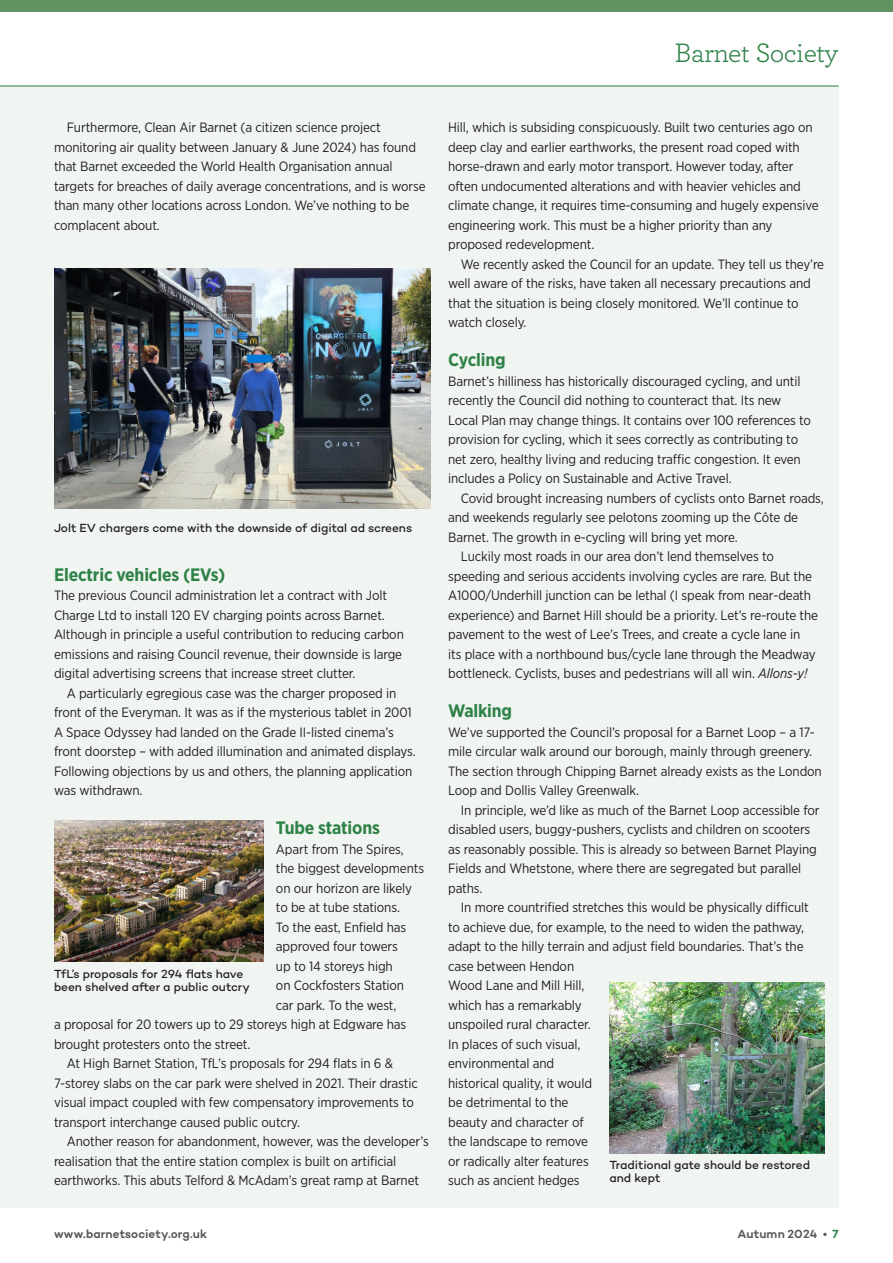
<style>
.page{position:relative;width:893px;height:1263px;background:#fff}
.page>*{position:absolute;margin:0;border:0;box-sizing:border-box;transform-origin:0 0}
.Headline{font:28.05px "Archer Pro";letter-spacing:-.02em;color:#2e8147}
.t1{font:700 18px "Gotham Narrow";letter-spacing:-.01em;color:#2e8147}
.t2{font:13.5px/19.5px "Gotham Narrow";letter-spacing:-.01em;color:#231f20}
.t3{font:500 12px/12.9px "Campton";letter-spacing:-.005em;color:#231f20}
.Body{font:600 12px "Campton";letter-spacing:.005em;color:#57585a}
.s1{font-style:italic}
.s2{color:#2e8147}
</style>
<div class="page">
<div style="left:0;top:85px;width:838px;height:1123px;background:#f1f5f1"></div>
<hr style="left:0;top:86px;width:838px;height:1px;background:#2e8147">
<div style="left:0;top:0;width:893px;height:12px;background:#619262"></div>
<img style="left:54px;top:268px;width:376px;height:240px">
<img style="left:54px;top:821px;width:209px;height:140px">
<img style="left:609px;top:982px;width:215px;height:171px">
<p class="Headline" style="left:674px;top:33px;width:166px">Barnet Society</p>
<p class="t2" style="left:54px;top:117px;width:373px;text-indent:13px">Furthermore, Clean Air Barnet (a citizen science project monitoring air quality between January &amp; June 2024) has found that Barnet exceeded the World Health Organisation annual targets for breaches of daily average concentrations, and is worse than many other locations across London. We’ve nothing to be complacent about.</p>
<p class="t3" style="left:54px;top:521px;width:360px">Jolt EV chargers come with the downside of digital ad screens</p>
<p class="t1" style="left:54px;top:563px;width:173px">Electric vehicles (EVs)</p>
<p class="t2" style="left:54px;top:585px;width:351px">The previous Council administration let a contract with Jolt Charge Ltd to install 120 EV charging points across Barnet.<br>Although in principle a useful contribution to reducing carbon emissions and raising Council revenue, their downside is large digital advertising screens that increase street clutter.</p>
<p class="t2" style="left:54px;top:683px;width:363px;text-indent:13px">A particularly egregious case was the charger proposed in front of the Everyman. It was as if the mysterious tablet in 2001<br>A Space Odyssey had landed on the Grade II-listed cinema’s front doorstep – with added illumination and animated displays.<br>Following objections by us and others, the planning application was withdrawn.</p>
<p class="t1" style="left:276px;top:816px;width:105px">Tube stations</p>
<p class="t2" style="left:276px;top:839px;width:129px">Apart from The Spires,</p>
<p class="t2" style="left:276px;top:858px;width:150px">the biggest developments</p>
<p class="t2" style="left:276px;top:878px;width:138px">on our horizon are likely</p>
<p class="t2" style="left:276px;top:897px;width:126px">to be at tube stations.</p>
<p class="t2" style="left:276px;top:917px;width:132px">To the east, Enfield has</p>
<p class="t2" style="left:276px;top:936px;width:123px">approved four towers</p>
<p class="t2" style="left:276px;top:956px;width:118px">up to 14 storeys high</p>
<p class="t2" style="left:276px;top:975px;width:130px">on Cockfosters Station</p>
<p class="t2" style="left:276px;top:995px;width:122px">car park. To the west,</p>
<p class="t2" style="left:54px;top:1014px;width:354px">a proposal for 20 towers up to 29 storeys high at Edgware has</p>
<p class="t2" style="left:54px;top:1034px;width:198px">brought protesters onto the street.</p>
<p class="t2" style="left:54px;top:1053px;width:365px;text-indent:13px">At High Barnet Station, TfL’s proposals for 294 flats in 6 &amp; 7-storey slabs on the car park were shelved in 2021. Their drastic visual impact coupled with few compensatory improvements to transport interchange caused public outcry.</p>
<p class="t2" style="left:54px;top:1131px;width:376px;text-indent:13px">Another reason for abandonment, however, was the developer’s realisation that the entire station complex is built on artificial earthworks. This abuts Telford &amp; McAdam’s great ramp at Barnet</p>
<p class="t3" style="left:54px;top:968px;width:197px">TfL’s proposals for 294 flats have been shelved after a public outcry</p>
<p class="t2" style="left:448px;top:117px;width:372px">Hill, which is subsiding conspicuously. Built two centuries ago on deep clay and earlier earthworks, the present road coped with horse-drawn and early motor transport. However today, after often undocumented alterations and with heavier vehicles and climate change, it requires time-consuming and hugely expensive engineering work. This must be a higher priority than any proposed redevelopment.</p>
<p class="t2" style="left:448px;top:254px;width:378px;text-indent:13px">We recently asked the Council for an update. They tell us they’re well aware of the risks, have taken all necessary precautions and that the situation is being closely monitored. We’ll continue to watch closely.</p>
<p class="t1" style="left:448px;top:348px;width:59px">Cycling</p>
<p class="t2" style="left:448px;top:371px;width:364px">Barnet’s hilliness has historically discouraged cycling, and until recently the Council did nothing to counteract that. Its new Local Plan may change things. It contains over 100 references to provision for cycling, which it sees correctly as contributing to net zero, healthy living and reducing traffic congestion. It even includes a Policy on Sustainable and Active Travel.</p>
<p class="t2" style="left:448px;top:488px;width:377px;text-indent:13px">Covid brought increasing numbers of cyclists onto Barnet roads, and weekends regularly see pelotons zooming up the Côte de<br>Barnet. The growth in e-cycling will bring yet more.</p>
<p class="t2" style="left:448px;top:546px;width:372px;text-indent:13px">Luckily most roads in our area don’t lend themselves to speeding and serious accidents involving cycles are rare. But the A1000/Underhill junction can be lethal (I speak from near-death experience) and Barnet Hill should be a priority. Let’s re-route the pavement to the west of Lee’s Trees, and create a cycle lane in<br>its place with a northbound bus/cycle lane through the Meadway bottleneck. Cyclists, buses and pedestrians will all win. <span class="s1">Allons-y!</span></p>
<p class="t1" style="left:448px;top:699px;width:66px">Walking</p>
<p class="t2" style="left:448px;top:722px;width:375px">We’ve supported the Council’s proposal for a Barnet Loop – a 17- mile circular walk around our borough, mainly through greenery.<br>The section through Chipping Barnet already exists as the London Loop and Dollis Valley Greenwalk.</p>
<p class="t2" style="left:448px;top:800px;width:373px;text-indent:13px">In principle, we’d like as much of the Barnet Loop accessible for disabled users, buggy-pushers, cyclists and children on scooters as reasonably possible. This is already so between Barnet Playing Fields and Whetstone, where there are segregated but parallel paths.</p>
<p class="t2" style="left:448px;top:897px;width:362px;text-indent:13px">In more countrified stretches this would be physically difficult to achieve due, for example, to the need to widen the pathway, adapt to the hilly terrain and adjust field boundaries. That’s the case between Hendon<br>Wood Lane and Mill Hill,<br>which has a remarkably<br>unspoiled rural character.<br>In places of such visual,<br>environmental and<br>historical quality, it would<br>be detrimental to the<br>beauty and character of<br>the landscape to remove<br>or radically alter features<br>such as ancient hedges</p>
<p class="t3" style="left:609px;top:1158px;width:202px">Traditional gate should be restored and kept</p>
<p class="Body" style="left:54px;top:1226px;width:155px">www.barnetsociety.org.uk</p>
<p class="Body" style="left:738px;top:1226px;width:102px">Autumn 2024 • <span class="s2">7</span></p>
</div>
